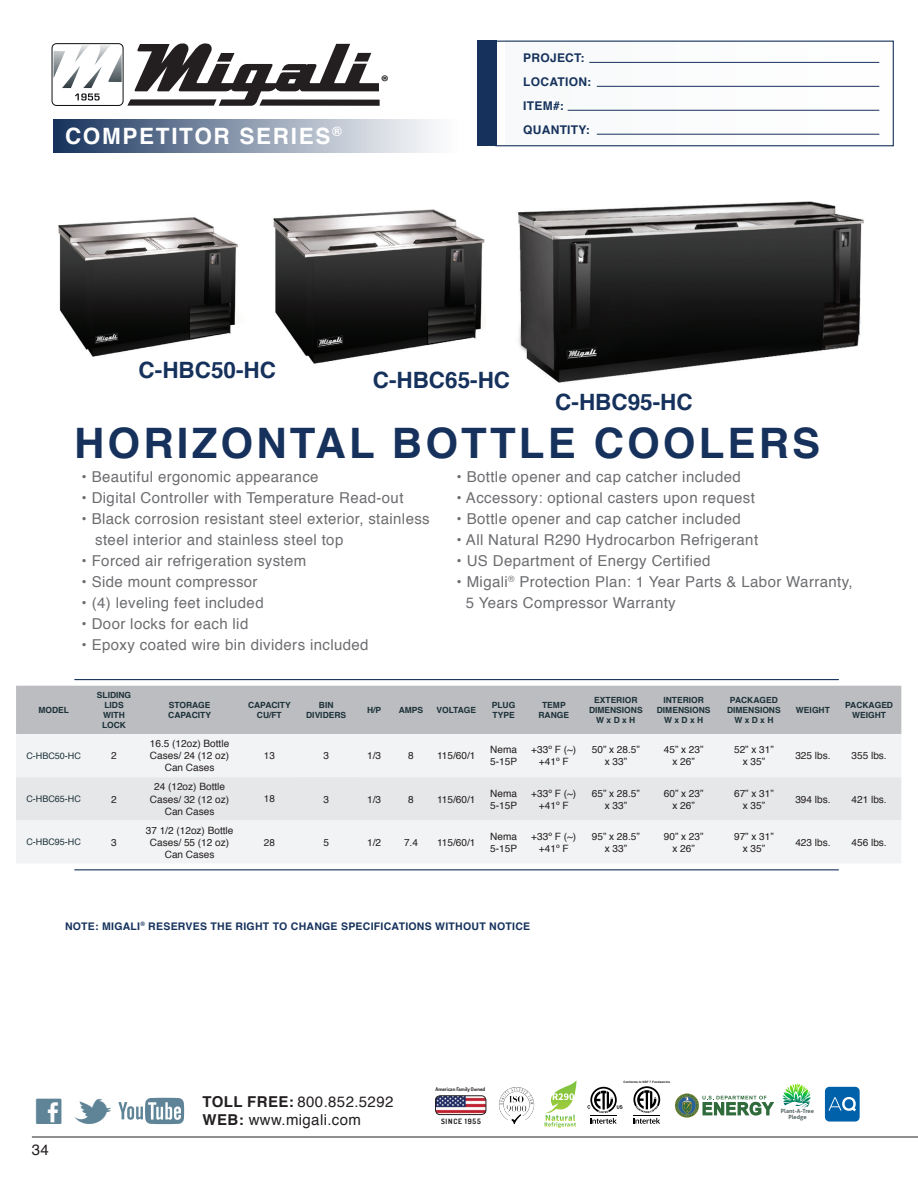
<style>
.page{position:relative;width:918px;height:1188px;background:#fff}
.page>*{position:absolute;margin:0;border:0;box-sizing:border-box;transform-origin:0 0}
.t1{font:45px "Social Logos";color:#5f8497}
.t2{font:700 42px "Helvetica";letter-spacing:.075em;color:#16325c}
.t3{font:700 22.5px "Helvetica";color:#16325c}
.t4{font:700 22.5px "Helvetica";letter-spacing:.075em;color:#fff}
.t5{font:900 17.1px "Myriad Pro";color:#231f20}
.t6{font:15px "Helvetica";letter-spacing:.025em;color:#6c6d70}
.t7{font:15px/18px "Helvetica";letter-spacing:.025em;color:#231f20}
.t8{font:700 12px/24px "Helvetica";letter-spacing:.025em;color:#16325c}
.t9{font:700 10.5px "Helvetica";letter-spacing:.025em;color:#16325c}
.t10{font:10.05px/12px "Helvetica";color:#231f20;text-align:center}
.t11{font:9.9px "Helvetica";color:#231f20}
.t12{font:9px "Helvetica";color:#1c3139}
.t13{font:700 8.55px "Helvetica";color:#1c3139}
.t14{font:700 7.35px "Dosis";letter-spacing:.1em;color:#231f20}
.t15{font:700 5.7px/5.4px "Aller";color:#566362;text-align:center}
.t16{font:700 5.1px "Dosis";color:#231f20}
.t17{font:700 3.15px "Helvetica";color:#231f20}
.s1{font-weight:700}
.s2{color:#80a7b9}
</style>
<div class="page">
<hr style="left:32px;top:1137px;width:886px;height:1px;background:#231f20">
<svg style="left:118px;top:1098px;width:66px;height:26px"></svg>
<div style="left:52px;top:43px;width:71px;height:63px;border:1px solid #0b0d10;border-radius:5px"></div>
<svg style="left:127px;top:43px;width:253px;height:63px"></svg>
<img style="left:54px;top:45px;width:68px;height:43px">
<svg style="left:75px;top:93px;width:25px;height:7px"></svg>
<div style="left:53px;top:119px;width:406px;height:34px;background:linear-gradient(to right,#1b365f,#fff)"></div>
<div style="left:477px;top:41px;width:20px;height:105px;background:#16325c"></div>
<div style="left:505px;top:41px;width:389px;height:105px;background:#f7f9fa"></div>
<hr style="left:589px;top:62px;width:290px;height:1px;background:#16325c">
<hr style="left:597px;top:86px;width:282px;height:1px;background:#16325c">
<hr style="left:568px;top:110px;width:311px;height:1px;background:#16325c">
<hr style="left:597px;top:134px;width:282px;height:1px;background:#16325c">
<div style="left:495px;top:41px;width:399px;height:105px;border:1px solid #16325c"></div>
<svg style="left:587px;top:1087px;width:36px;height:37px"></svg>
<svg style="left:633px;top:1086px;width:27px;height:38px"></svg>
<img style="left:499px;top:1087px;width:36px;height:38px">
<img style="left:436px;top:1096px;width:50px;height:19px">
<div style="left:435px;top:1096px;width:51px;height:19px;border:1px solid #231f20;border-radius:5px"></div>
<div style="left:825px;top:1087px;width:35px;height:35px;background:#0061ab;border-radius:5px"></div>
<svg style="left:828px;top:1097px;width:28px;height:14px"></svg>
<svg style="left:544px;top:1080px;width:33px;height:48px"></svg>
<svg style="left:675px;top:1093px;width:99px;height:25px"></svg>
<svg style="left:783px;top:1084px;width:28px;height:24px"></svg>
<img style="left:58px;top:217px;width:180px;height:140px">
<img style="left:518px;top:201px;width:346px;height:182px">
<img style="left:273px;top:209px;width:212px;height:155px">
<hr style="left:75px;top:679px;width:763px;height:1px;background:#16325c">
<hr style="left:75px;top:869px;width:763px;height:1px;background:#16325c">
<div style="left:16px;top:686px;width:885px;height:48px;background:#bcbdc0"></div>
<div style="left:16px;top:734px;width:885px;height:129px;background:#f2f3f4"></div>
<div style="left:296px;top:734px;width:60px;height:43px;background:#f2f3f4"></div>
<div style="left:16px;top:777px;width:885px;height:43px;background:#e6e7e9"></div>
<h3 class="t4" style="left:65px;top:118px;width:278px">COMPETITOR SERIES<sup>®</sup></h3>
<p class="t5" style="left:381px;top:70px;width:10px">®</p>
<p class="t8" style="left:523px;top:46px;width:70px">PROJECT:<br>LOCATION:<br>ITEM#:<br>QUANTITY:</p>
<p class="t3" style="left:139px;top:352px;width:139px">C-HBC50-HC</p>
<p class="t3" style="left:373px;top:362px;width:139px">C-HBC65-HC</p>
<p class="t3" style="left:555px;top:384px;width:139px">C-HBC95-HC</p>
<p class="t2" style="left:74px;top:409px;width:748px">HORIZONTAL BOTTLE COOLERS</p>
<p class="t6" style="left:82px;top:465px;width:238px">• Beautiful ergonomic appearance</p>
<p class="t6" style="left:82px;top:486px;width:323px">• Digital Controller with Temperature Read-out</p>
<p class="t6" style="left:82px;top:507px;width:350px">• Black corrosion resistant steel exterior, stainless</p>
<p class="t6" style="left:95px;top:528px;width:250px">steel interior and stainless steel top</p>
<p class="t6" style="left:82px;top:549px;width:226px">• Forced air refrigeration system</p>
<p class="t6" style="left:82px;top:570px;width:178px">• Side mount compressor</p>
<p class="t6" style="left:82px;top:591px;width:184px">• (4) leveling feet included</p>
<p class="t6" style="left:82px;top:612px;width:168px">• Door locks for each lid</p>
<p class="t6" style="left:82px;top:633px;width:289px">• Epoxy coated wire bin dividers included</p>
<p class="t6" style="left:457px;top:465px;width:286px">• Bottle opener and cap catcher included</p>
<p class="t6" style="left:457px;top:486px;width:300px">• Accessory: optional casters upon request</p>
<p class="t6" style="left:457px;top:507px;width:286px">• Bottle opener and cap catcher included</p>
<p class="t6" style="left:457px;top:528px;width:303px">• All Natural R290 Hydrocarbon Refrigerant</p>
<p class="t6" style="left:457px;top:549px;width:255px">• US Department of Energy Certified</p>
<p class="t6" style="left:457px;top:570px;width:398px">• Migali<sup>®</sup> Protection Plan: 1 Year Parts &amp; Labor Warranty,</p>
<p class="t6" style="left:466px;top:591px;width:212px">5 Years Compressor Warranty</p>
<p class="t13" style="left:38px;top:703px;width:32px">MODEL</p>
<p class="t13" style="left:97px;top:688px;width:36px">SLIDING</p>
<p class="t13" style="left:104px;top:698px;width:21px">LIDS</p>
<p class="t13" style="left:103px;top:708px;width:23px">WITH</p>
<p class="t13" style="left:102px;top:718px;width:26px">LOCK</p>
<p class="t13" style="left:169px;top:698px;width:43px">STORAGE</p>
<p class="t13" style="left:168px;top:708px;width:44px">CAPACITY</p>
<p class="t13" style="left:248px;top:698px;width:44px">CAPACITY</p>
<p class="t13" style="left:257px;top:708px;width:26px">CU/FT</p>
<p class="t13" style="left:319px;top:698px;width:16px">BIN</p>
<p class="t13" style="left:306px;top:708px;width:42px">DIVIDERS</p>
<p class="t13" style="left:367px;top:703px;width:16px">H/P</p>
<p class="t13" style="left:399px;top:703px;width:26px">AMPS</p>
<p class="t13" style="left:436px;top:703px;width:41px">VOLTAGE</p>
<p class="t13" style="left:492px;top:698px;width:25px">PLUG</p>
<p class="t13" style="left:493px;top:708px;width:24px">TYPE</p>
<p class="t13" style="left:542px;top:698px;width:25px">TEMP</p>
<p class="t13" style="left:539px;top:708px;width:32px">RANGE</p>
<p class="t13" style="left:594px;top:693px;width:45px">EXTERIOR</p>
<p class="t13" style="left:589px;top:703px;width:55px">DIMENSIONS</p>
<p class="t13" style="left:596px;top:713px;width:41px">W x D x H</p>
<p class="t13" style="left:663px;top:693px;width:42px">INTERIOR</p>
<p class="t13" style="left:657px;top:703px;width:55px">DIMENSIONS</p>
<p class="t13" style="left:664px;top:713px;width:41px">W x D x H</p>
<p class="t13" style="left:730px;top:693px;width:49px">PACKAGED</p>
<p class="t13" style="left:727px;top:703px;width:55px">DIMENSIONS</p>
<p class="t13" style="left:734px;top:713px;width:41px">W x D x H</p>
<p class="t13" style="left:796px;top:703px;width:35px">WEIGHT</p>
<p class="t13" style="left:845px;top:698px;width:49px">PACKAGED</p>
<p class="t13" style="left:852px;top:708px;width:35px">WEIGHT</p>
<p class="t12" style="left:26px;top:749px;width:56px">C-HBC50-HC</p>
<p class="t10" style="left:111px;top:750px;width:7px">2</p>
<p class="t12" style="left:26px;top:792px;width:56px">C-HBC65-HC</p>
<p class="t10" style="left:111px;top:793px;width:7px">2</p>
<p class="t12" style="left:26px;top:835px;width:56px">C-HBC95-HC</p>
<p class="t10" style="left:111px;top:836px;width:7px">3</p>
<p class="t10" style="left:150px;top:738px;width:81px;text-align:left">16.5 (12oz) Bottle<br>Cases/ 24 (12 oz)</p>
<p class="t10" style="left:165px;top:762px;width:51px">Can Cases</p>
<p class="t10" style="left:150px;top:781px;width:81px">24 (12oz) Bottle<br>Cases/ 32 (12 oz)</p>
<p class="t10" style="left:165px;top:805px;width:51px">Can Cases</p>
<p class="t10" style="left:146px;top:824px;width:89px">37 1/2 (12oz) Bottle<br>Cases/ 55 (12 oz)</p>
<p class="t10" style="left:165px;top:849px;width:51px">Can Cases</p>
<p class="t11" style="left:264px;top:748px;width:12px">13</p>
<p class="t10" style="left:323px;top:750px;width:7px">3</p>
<p class="t10" style="left:367px;top:750px;width:15px">1/3</p>
<p class="t10" style="left:408px;top:750px;width:7px">8</p>
<p class="t10" style="left:437px;top:750px;width:40px">115/60/1</p>
<p class="t10" style="left:490px;top:744px;width:28px;text-align:left">Nema<br>5-15P</p>
<p class="t10" style="left:531px;top:744px;width:46px">+33º F (~) +41º F</p>
<p class="t10" style="left:592px;top:744px;width:50px">50” x 28.5” x 33”</p>
<p class="t10" style="left:664px;top:744px;width:41px">45” x 23” x 26”</p>
<p class="t10" style="left:734px;top:744px;width:41px">52” x 31” x 35”</p>
<p class="t10" style="left:795px;top:750px;width:37px">325 lbs.</p>
<p class="t10" style="left:852px;top:750px;width:37px">355 lbs.</p>
<p class="t11" style="left:264px;top:791px;width:12px">18</p>
<p class="t10" style="left:323px;top:793px;width:7px">3</p>
<p class="t10" style="left:367px;top:793px;width:15px">1/3</p>
<p class="t10" style="left:408px;top:793px;width:7px">8</p>
<p class="t10" style="left:437px;top:793px;width:40px">115/60/1</p>
<p class="t10" style="left:490px;top:787px;width:28px;text-align:left">Nema<br>5-15P</p>
<p class="t10" style="left:531px;top:787px;width:46px">+33º F (~) +41º F</p>
<p class="t10" style="left:592px;top:787px;width:50px">65” x 28.5” x 33”</p>
<p class="t10" style="left:664px;top:787px;width:41px">60” x 23” x 26”</p>
<p class="t10" style="left:734px;top:787px;width:41px">67” x 31” x 35”</p>
<p class="t10" style="left:795px;top:793px;width:37px">394 lbs.</p>
<p class="t10" style="left:852px;top:793px;width:37px">421 lbs.</p>
<p class="t11" style="left:264px;top:835px;width:12px">28</p>
<p class="t10" style="left:323px;top:836px;width:7px">5</p>
<p class="t10" style="left:367px;top:836px;width:15px">1/2</p>
<p class="t10" style="left:404px;top:836px;width:15px">7.4</p>
<p class="t10" style="left:437px;top:836px;width:40px">115/60/1</p>
<p class="t10" style="left:490px;top:830px;width:28px;text-align:left">Nema<br>5-15P</p>
<p class="t10" style="left:531px;top:830px;width:46px">+33º F (~) +41º F</p>
<p class="t10" style="left:592px;top:830px;width:50px">95” x 28.5” x 33”</p>
<p class="t10" style="left:664px;top:830px;width:41px">90” x 23” x 26”</p>
<p class="t10" style="left:734px;top:830px;width:41px">97” x 31” x 35”</p>
<p class="t10" style="left:795px;top:836px;width:37px">423 lbs.</p>
<p class="t10" style="left:852px;top:836px;width:37px">456 lbs.</p>
<p class="t9" style="left:65px;top:918px;width:467px">NOTE: MIGALI<sup>®</sup> RESERVES THE RIGHT TO CHANGE SPECIFICATIONS WITHOUT NOTICE</p>
<p class="t7" style="left:203px;top:1094px;width:192px"><span class="s1">TOLL FREE:</span> 800.852.5292<br><span class="s1">WEB:</span> www.migali.com</p>
<h1 class="t1" style="left:32px;top:1092px;width:176px">CM <span class="s2">W</span></h1>
<p class="t7" style="left:32px;top:1141px;width:19px">34</p>
<p class="t16" style="left:435px;top:1086px;width:51px">American Family Owned</p>
<p class="t14" style="left:441px;top:1116px;width:41px">SINCE 1955</p>
<p class="t17" style="left:623px;top:1080px;width:48px">Conforms to NSF 7 Foodservice</p>
<p class="t15" style="left:781px;top:1109px;width:35px">Plant-A-Tree<br>Pledge</p>
</div>
